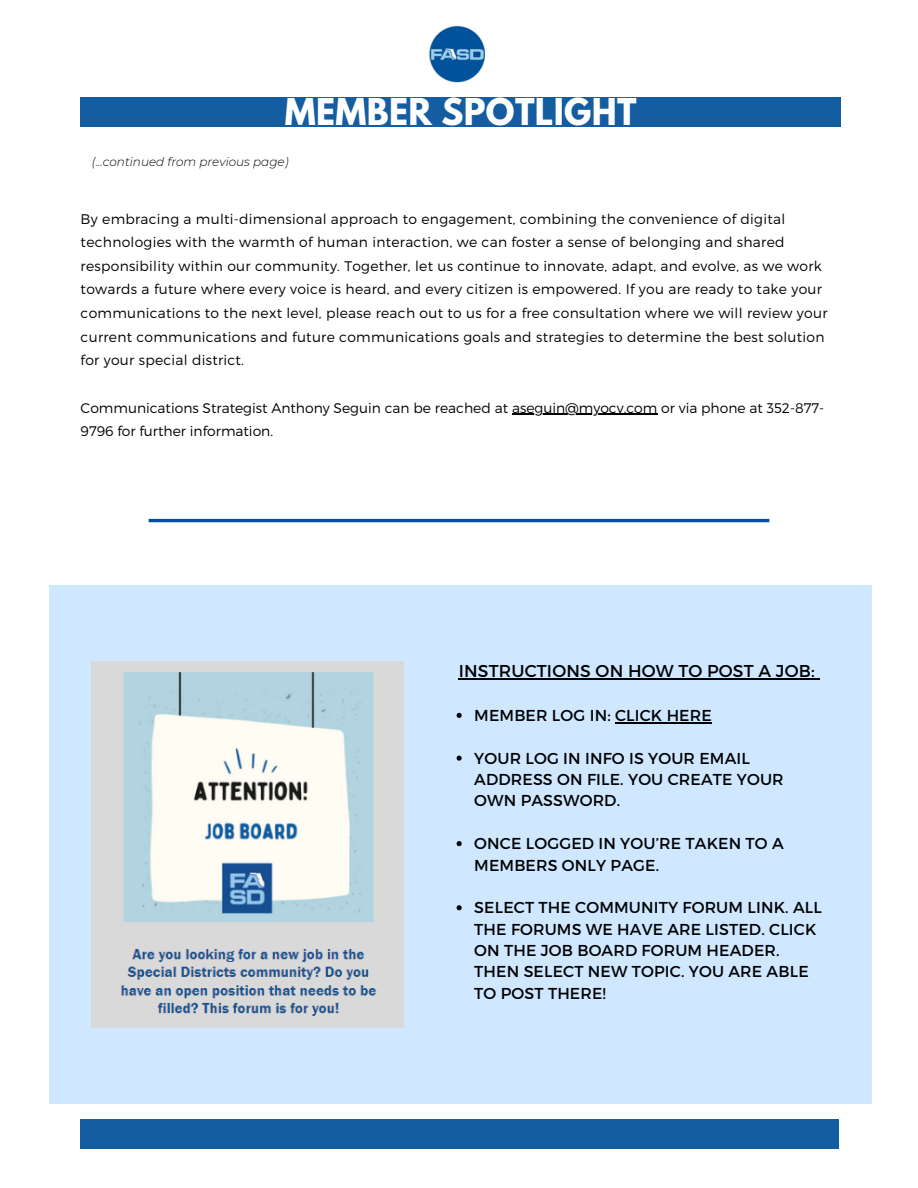
<style>
.page{position:relative;width:918px;height:1188px;background:#fff}
.page>*{position:absolute;margin:0;border:0;box-sizing:border-box;transform-origin:0 0}
.t1{font:700 32.85px "League Spartan";letter-spacing:.01em;color:#fff}
.t2{font:17.1px "Montserrat";letter-spacing:.01em;color:#000}
.t3{font:15.75px/21.5px "Montserrat";letter-spacing:.01em;color:#000}
.t4{font:300 13.95px/23.7px "Montserrat";letter-spacing:.02em;color:#000}
.t5{font:300 13.95px/23.7px "Montserrat";color:#000}
.t6{font:italic 300 12px "Montserrat";color:#000}
</style>
<div class="page">
<img style="left:429px;top:25px;width:57px;height:58px">
<div style="left:80px;top:97px;width:761px;height:30px;background:#145da0"></div>
<div style="left:81px;top:1119px;width:758px;height:29px;background:#145da0"></div>
<div style="left:49px;top:585px;width:823px;height:519px;background:#cfe7ff"></div>
<img style="left:92px;top:662px;width:311px;height:365px">
<hr style="left:149px;top:519px;width:620px;height:3px;background:#02509f">
<hr style="left:512px;top:414px;width:145px;height:1px;background:#000">
<hr style="left:459px;top:678px;width:356px;height:1px;background:#000">
<svg style="left:457px;top:713px;width:5px;height:5px"></svg>
<hr style="left:615px;top:722px;width:97px;height:1px;background:#000">
<svg style="left:457px;top:756px;width:5px;height:5px"></svg>
<svg style="left:457px;top:841px;width:5px;height:5px"></svg>
<svg style="left:457px;top:905px;width:5px;height:5px"></svg>
<h1 class="t1" style="left:285px;top:96px;width:353px">MEMBER SPOTLIGHT</h1>
<p class="t6" style="left:92px;top:154px;width:198px">(...continued from previous page)</p>
<p class="t4" style="left:81px;top:206px;width:748px">By embracing a multi-dimensional approach to engagement, combining the convenience of digital technologies with the warmth of human interaction, we can foster a sense of belonging and shared responsibility within our community. Together, let us continue to innovate, adapt, and evolve, as we work towards a future where every voice is heard, and every citizen is empowered. If you are ready to take your communications to the next level, please reach out to us for a free consultation where we will review your current communications and future communications goals and strategies to determine the best solution for your special district.</p>
<p class="t5" style="left:81px;top:395px;width:745px">Communications Strategist Anthony Seguin can be reached at aseguin@myocv.com or via phone at 352-877-<br>9796 for further information.</p>
<p class="t2" style="left:459px;top:660px;width:357px">INSTRUCTIONS ON HOW TO POST A JOB:</p>
<p class="t3" style="left:474px;top:704px;width:239px">MEMBER LOG IN: CLICK HERE</p>
<p class="t3" style="left:474px;top:747px;width:311px">YOUR LOG IN INFO IS YOUR EMAIL<br>ADDRESS ON FILE. YOU CREATE YOUR<br>OWN PASSWORD.</p>
<p class="t3" style="left:474px;top:832px;width:311px">ONCE LOGGED IN YOU’RE TAKEN TO A<br>MEMBERS ONLY PAGE.</p>
<p class="t3" style="left:474px;top:896px;width:349px">SELECT THE COMMUNITY FORUM LINK. ALL<br>THE FORUMS WE HAVE ARE LISTED. CLICK<br>ON THE JOB BOARD FORUM HEADER.<br>THEN SELECT NEW TOPIC. YOU ARE ABLE<br>TO POST THERE!</p>
</div>
